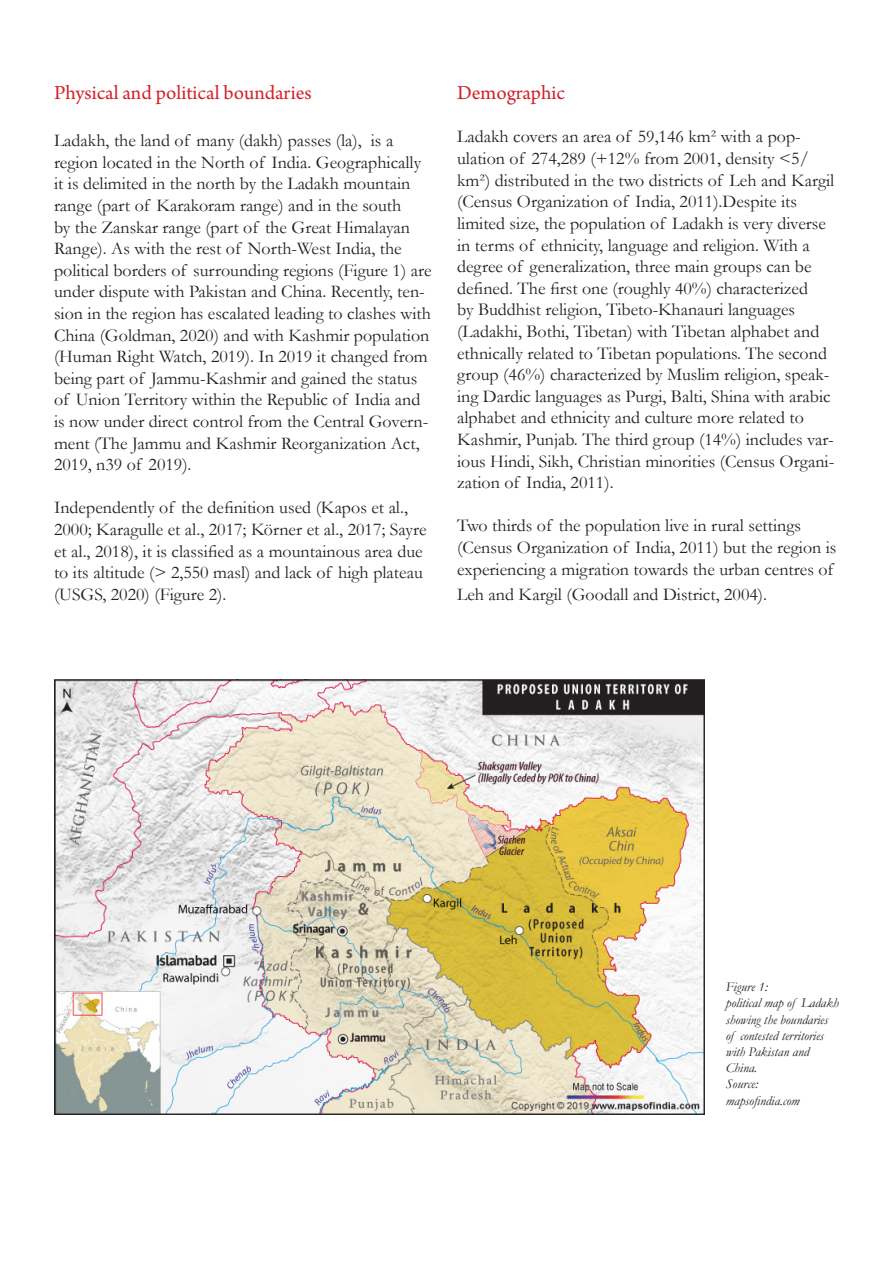
<style>
.page{position:relative;width:893px;height:1263px;background:#fff}
.page>*{position:absolute;margin:0;border:0;box-sizing:border-box;transform-origin:0 0}
.t1{font:21px "Arno Pro";color:#d1232a}
.t2{font:18px/21.6px "Garamond";color:#231f20}
.t3{font:italic 13.5px/16.2px "Garamond";color:#231f20}
</style>
<div class="page">
<img style="left:54px;top:679px;width:651px;height:435px">
<p class="t1" style="left:54px;top:81px;width:259px">Physical and political boundaries</p>
<p class="t2" style="left:54px;top:129px;width:379px">Ladakh, the land of many (dakh) passes (la), is a region located in the North of India. Geographically it is delimited in the north by the Ladakh mountain range (part of Karakoram range) and in the south<br>by the Zanskar range (part of the Great Himalayan Range). As with the rest of North-West India, the political borders of surrounding regions (Figure 1) are under dispute with Pakistan and China. Recently, ten&shy;sion in the region has escalated leading to clashes with China (Goldman, 2020) and with Kashmir population (Human Right Watch, 2019). In 2019 it changed from being part of Jammu-Kashmir and gained the status of Union Territory within the Republic of India and is now under direct control from the Central Govern&shy;ment (The Jammu and Kashmir Reorganization Act, 2019, n39 of 2019).</p>
<p class="t2" style="left:54px;top:496px;width:374px">Independently of the definition used (Kapos et al., 2000; Karagulle et al., 2017; Körner et al., 2017; Sayre et al., 2018), it is classified as a mountainous area due to its altitude (&gt; 2,550 masl) and lack of high plateau (USGS, 2020) (Figure 2).</p>
<p class="t1" style="left:457px;top:81px;width:109px">Demographic</p>
<p class="t2" style="left:457px;top:126px;width:379px">Ladakh covers an area of 59,146 km² with a pop&shy;ulation of 274,289 (+12% from 2001, density &lt;5/ km²) distributed in the two districts of Leh and Kargil (Census Organization of India, 2011).Despite its limited size, the population of Ladakh is very diverse in terms of ethnicity, language and religion. With a degree of generalization, three main groups can be defined. The first one (roughly 40%) characterized<br>by Buddhist religion, Tibeto-Khanauri languages (Ladakhi, Bothi, Tibetan) with Tibetan alphabet and ethnically related to Tibetan populations. The second group (46%) characterized by Muslim religion, speak&shy;ing Dardic languages as Purgi, Balti, Shina with arabic alphabet and ethnicity and culture more related to Kashmir, Punjab. The third group (14%) includes var&shy;ious Hindi, Sikh, Christian minorities (Census Organi&shy;zation of India, 2011).</p>
<p class="t2" style="left:457px;top:514px;width:381px">Two thirds of the population live in rural settings (Census Organization of India, 2011) but the region is experiencing a migration towards the urban centres of</p>
<p class="t2" style="left:457px;top:583px;width:312px">Leh and Kargil (Goodall and District, 2004).</p>
<p class="t3" style="left:726px;top:978px;width:43px">Figure 1:</p>
<p class="t3" style="left:726px;top:995px;width:114px">political map of Ladakh showing the boundaries of contested territories with Pakistan and<br>China.<br>Source:<br>mapsofindia.com</p>
</div>
